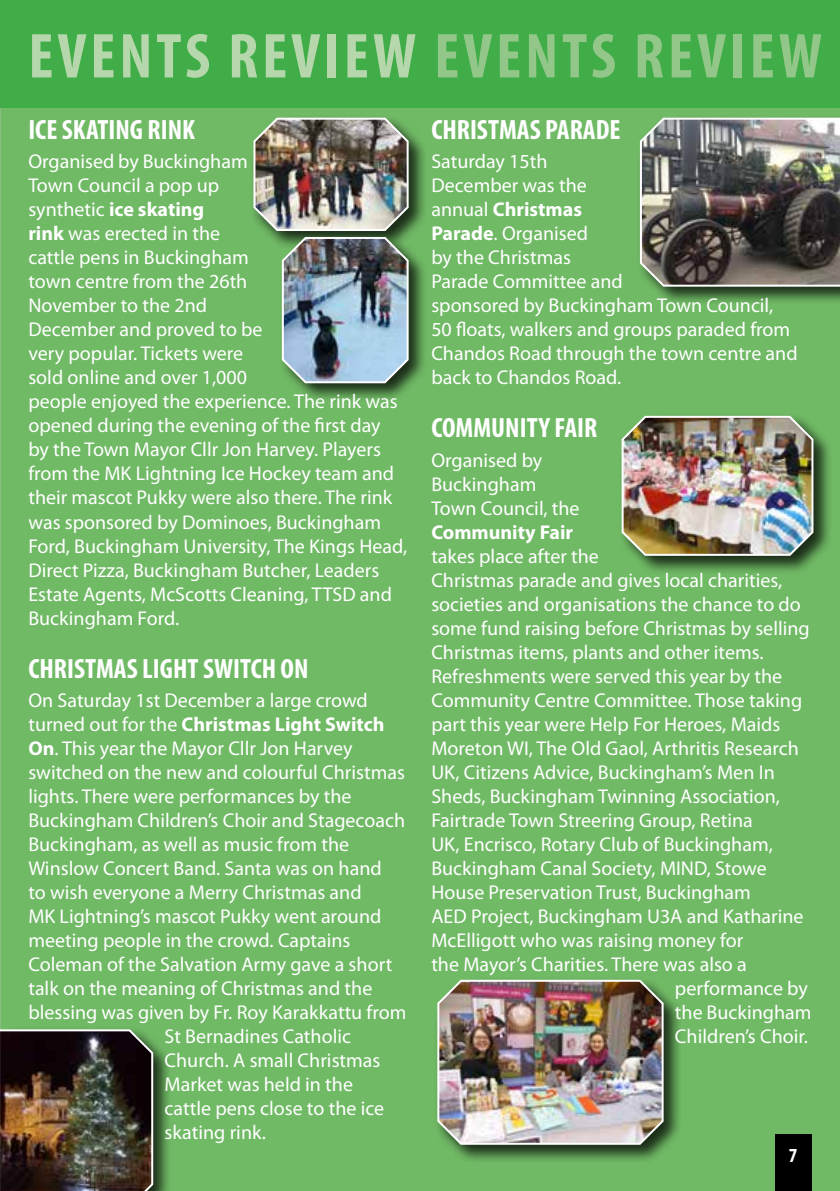
<style>
.page{position:relative;width:840px;height:1191px;background:#fff}
.page>*{position:absolute;margin:0;border:0;box-sizing:border-box;transform-origin:0 0}
.t1{font:700 condensed 64px "Myriad Pro";letter-spacing:.06em;color:#b6d6ac}
.t2{font:700 condensed 28px "Myriad Pro";color:#fff}
.t3{font:20px/24px "Myriad Pro";color:#fff}
.t4{font:700 20px "Myriad Pro";color:#fff}
.t5{font:700 condensed 20px "Myriad Pro";color:#fff}
.s1{color:#93c789}
.s2{font-weight:700}
.s3{font-weight:400}
</style>
<div class="page">
<div style="left:0;top:107px;width:839px;height:1084px;background:#70b965"></div>
<div style="left:0;top:0;width:839px;height:107px;background:#41ad49"></div>
<div style="left:774px;top:1134px;width:37px;height:57px;background:#000"></div>
<div style="left:250px;top:115px;width:177px;height:135px;background:#000;opacity:.75"></div>
<div style="left:279px;top:234px;width:148px;height:168px;background:#000;opacity:.75"></div>
<img style="left:252px;top:116px;width:157px;height:268px">
<div style="left:0;top:1026px;width:172px;height:165px;background:#000;opacity:.75"></div>
<img style="left:0;top:1028px;width:154px;height:163px">
<div style="left:618px;top:413px;width:214px;height:162px;background:#000;opacity:.75"></div>
<img style="left:620px;top:414px;width:194px;height:143px">
<div style="left:434px;top:976px;width:248px;height:187px;background:#000;opacity:.75"></div>
<img style="left:436px;top:978px;width:228px;height:167px">
<div style="left:636px;top:115px;width:203px;height:190px;background:#000;opacity:.75"></div>
<img style="left:638px;top:116px;width:201px;height:172px">
<h1 class="t1" style="left:28px;top:21px;width:794px">EVENTS REVIEW <span class="s1">EVENTS REVIEW</span></h1>
<h2 class="t2" style="left:28px;top:114px;width:168px">ICE SKATING RINK</h2>
<p class="t3" style="left:28px;top:149px;width:380px">Organised by Buckingham<br>Town Council a pop up<br>synthetic <span class="s2">ice skating<br>rink</span> was erected in the<br>cattle pens in Buckingham<br>town centre from the 26th<br>November to the 2nd<br>December and proved to be<br>very popular. Tickets were<br>sold online and over 1,000<br>people enjoyed the experience. The rink was opened during the evening of the first day<br>by the Town Mayor Cllr Jon Harvey. Players from the MK Lightning Ice Hockey team and their mascot Pukky were also there. The rink was sponsored by Dominoes, Buckingham<br>Ford, Buckingham University, The Kings Head,<br>Direct Pizza, Buckingham Butcher, Leaders<br>Estate Agents, McScotts Cleaning, TTSD and<br>Buckingham Ford.</p>
<h2 class="t2" style="left:28px;top:653px;width:281px">CHRISTMAS LIGHT SWITCH ON</h2>
<p class="t3" style="left:28px;top:688px;width:341px">On Saturday 1st December a large crowd</p>
<p class="t4" style="left:28px;top:711px;width:357px"><span class="s3">turned out for the</span> Christmas Light Switch</p>
<p class="t3" style="left:28px;top:736px;width:325px"><span class="s2">On</span>. This year the Mayor Cllr Jon Harvey</p>
<p class="t3" style="left:28px;top:760px;width:378px">switched on the new and colourful Christmas</p>
<p class="t3" style="left:28px;top:784px;width:324px">lights. There were performances by the</p>
<p class="t3" style="left:28px;top:808px;width:378px">Buckingham Children’s Choir and Stagecoach</p>
<p class="t3" style="left:28px;top:832px;width:322px">Buckingham, as well as music from the</p>
<p class="t3" style="left:28px;top:856px;width:355px">Winslow Concert Band. Santa was on hand</p>
<p class="t3" style="left:28px;top:880px;width:334px">to wish everyone a Merry Christmas and</p>
<p class="t3" style="left:28px;top:904px;width:354px">MK Lightning’s mascot Pukky went around</p>
<p class="t3" style="left:28px;top:928px;width:323px">meeting people in the crowd. Captains</p>
<p class="t3" style="left:28px;top:952px;width:365px">Coleman of the Salvation Army gave a short</p>
<p class="t3" style="left:28px;top:976px;width:345px">talk on the meaning of Christmas and the</p>
<p class="t3" style="left:28px;top:1000px;width:379px">blessing was given by Fr. Roy Karakkattu from</p>
<p class="t3" style="left:164px;top:1024px;width:188px">St Bernadines Catholic</p>
<p class="t3" style="left:164px;top:1048px;width:217px">Church. A small Christmas</p>
<p class="t3" style="left:164px;top:1072px;width:190px">Market was held in the</p>
<p class="t3" style="left:164px;top:1096px;width:221px">cattle pens close to the ice</p>
<p class="t3" style="left:164px;top:1120px;width:103px">skating rink.</p>
<h2 class="t2" style="left:431px;top:114px;width:190px">CHRISTMAS PARADE</h2>
<p class="t3" style="left:431px;top:149px;width:367px">Saturday 15th<br>December was the<br>annual <span class="s2">Christmas<br>Parade</span>. Organised<br>by the Christmas<br>Parade Committee and<br>sponsored by Buckingham Town Council,<br>50 floats, walkers and groups paraded from<br>Chandos Road through the town centre and back to Chandos Road.</p>
<h2 class="t2" style="left:431px;top:413px;width:167px">COMMUNITY FAIR</h2>
<p class="t3" style="left:431px;top:448px;width:150px">Organised by<br>Buckingham<br>Town Council, the</p>
<p class="t4" style="left:431px;top:519px;width:143px">Community Fair</p>
<p class="t3" style="left:431px;top:544px;width:169px">takes place after the</p>
<p class="t3" style="left:431px;top:568px;width:352px">Christmas parade and gives local charities,</p>
<p class="t3" style="left:431px;top:592px;width:371px">societies and organisations the chance to do</p>
<p class="t3" style="left:431px;top:616px;width:380px">some fund raising before Christmas by selling</p>
<p class="t3" style="left:431px;top:640px;width:333px">Christmas items, plants and other items.</p>
<p class="t3" style="left:431px;top:664px;width:352px">Refreshments were served this year by the</p>
<p class="t3" style="left:431px;top:688px;width:372px">Community Centre Committee. Those taking</p>
<p class="t3" style="left:431px;top:712px;width:350px">part this year were Help For Heroes, Maids</p>
<p class="t3" style="left:431px;top:736px;width:369px">Moreton WI, The Old Gaol, Arthritis Research</p>
<p class="t3" style="left:431px;top:760px;width:345px">UK, Citizens Advice, Buckingham’s Men In</p>
<p class="t3" style="left:431px;top:784px;width:350px">Sheds, Buckingham Twinning Association,</p>
<p class="t3" style="left:431px;top:808px;width:323px">Fairtrade Town Streering Group, Retina</p>
<p class="t3" style="left:431px;top:832px;width:343px">UK, Encrisco, Rotary Club of Buckingham,</p>
<p class="t3" style="left:431px;top:856px;width:337px">Buckingham Canal Society, MIND, Stowe</p>
<p class="t3" style="left:431px;top:880px;width:321px">House Preservation Trust, Buckingham</p>
<p class="t3" style="left:431px;top:904px;width:373px">AED Project, Buckingham U3A and Katharine</p>
<p class="t3" style="left:431px;top:928px;width:313px">McElligott who was raising money for</p>
<p class="t3" style="left:431px;top:952px;width:317px">the Mayor’s Charities. There was also a</p>
<p class="t3" style="left:674px;top:976px;width:134px">performance by</p>
<p class="t3" style="left:674px;top:1000px;width:138px">the Buckingham</p>
<p class="t3" style="left:674px;top:1024px;width:135px">Children’s Choir.</p>
<p class="t5" style="left:788px;top:1144px;width:10px">7</p>
</div>
